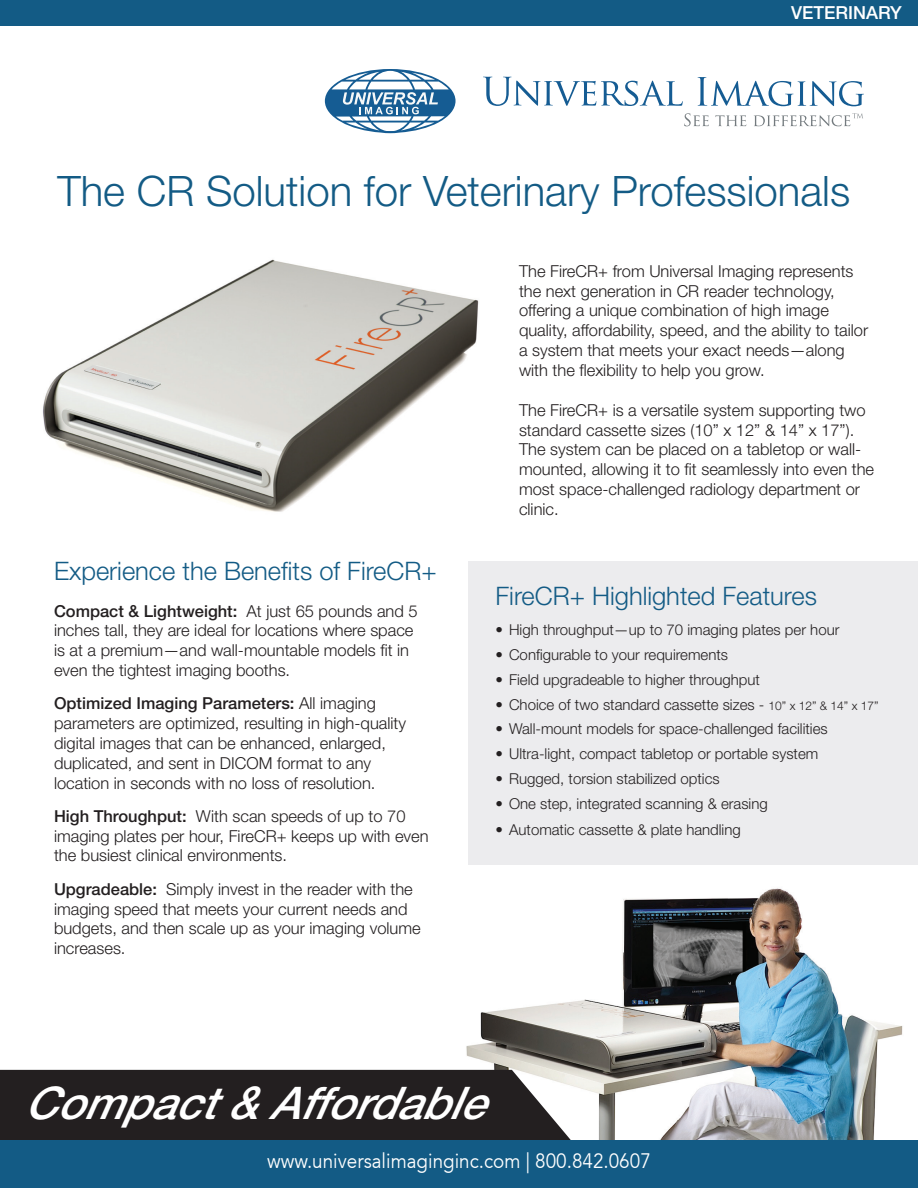
<style>
.page{position:relative;width:918px;height:1188px;background:#fff}
.page>*{position:absolute;margin:0;border:0;box-sizing:border-box;transform-origin:0 0}
.t1{font:italic 500 45px "Helvetica Neue LT Std";color:#fff}
.t2{font:300 42px "Helvetica Neue LT Std";color:#135b85}
.t3{font:300 25.5px "Helvetica Neue LT Std";color:#135b85}
.t4{font:21px "Avenir 45";color:#fff;scale:.9 1}
.t5{font:500 18px "Helvetica Neue LT Std";color:#fff}
.t6{font:300 16.5px/19.8px "Helvetica Neue LT Std";color:#231f20}
.t7{font:300 15px "Helvetica Neue LT Std";color:#231f20}
.s1{font-weight:500}
.s2{font-size:12px}
</style>
<div class="page">
<svg style="left:483px;top:77px;width:200px;height:29px"></svg>
<svg style="left:698px;top:77px;width:166px;height:29px"></svg>
<svg style="left:684px;top:113px;width:25px;height:13px"></svg>
<svg style="left:715px;top:115px;width:31px;height:11px"></svg>
<svg style="left:325px;top:69px;width:131px;height:64px"></svg>
<svg style="left:754px;top:113px;width:109px;height:13px"></svg>
<img style="left:457px;top:847px;width:461px;height:293px">
<svg style="left:0;top:1070px;width:611px;height:70px;background:#393536"></svg>
<div style="left:0;top:0;width:918px;height:26px;background:#135b85"></div>
<img style="left:43px;top:259px;width:436px;height:253px">
<div style="left:469px;top:561px;width:449px;height:303px;background:#ececee"></div>
<div style="left:0;top:1140px;width:918px;height:48px;background:#135b85"></div>
<p class="t5" style="left:791px;top:2px;width:112px">VETERINARY</p>
<h2 class="t2" style="left:57px;top:165px;width:794px">The CR Solution for Veterinary Professionals</h2>
<h3 class="t3" style="left:54px;top:555px;width:384px">Experience the Benefits of FireCR+</h3>
<p class="t6" style="left:54px;top:601px;width:365px"><span class="s1">Compact &amp; Lightweight:</span> At just 65 pounds and 5 inches tall, they are ideal for locations where space is at a premium—and wall-mountable models fit in even the tightest imaging booths.</p>
<p class="t6" style="left:54px;top:693px;width:354px"><span class="s1">Optimized Imaging Parameters:</span> All imaging parameters are optimized, resulting in high-quality digital images that can be enhanced, enlarged, duplicated, and sent in DICOM format to any location in seconds with no loss of resolution.</p>
<p class="t6" style="left:54px;top:806px;width:376px"><span class="s1">High Throughput:</span> With scan speeds of up to 70 imaging plates per hour, FireCR+ keeps up with even the busiest clinical environments.</p>
<p class="t6" style="left:54px;top:879px;width:368px"><span class="s1">Upgradeable:</span> Simply invest in the reader with the imaging speed that meets your current needs and budgets, and then scale up as your imaging volume increases.</p>
<p class="t6" style="left:519px;top:261px;width:351px">The FireCR+ from Universal Imaging represents the next generation in CR reader technology, offering a unique combination of high image quality, affordability, speed, and the ability to tailor a system that meets your exact needs—along with the flexibility to help you grow.</p>
<p class="t6" style="left:519px;top:400px;width:357px">The FireCR+ is a versatile system supporting two standard cassette sizes (10” x 12” &amp; 14” x 17”).<br>The system can be placed on a tabletop or wall&shy;mounted, allowing it to fit seamlessly into even the most space-challenged radiology department or clinic.</p>
<h3 class="t3" style="left:496px;top:580px;width:323px">FireCR+ Highlighted Features</h3>
<p class="t7" style="left:496px;top:621px;width:345px">• High throughput—up to 70 imaging plates per hour</p>
<p class="t7" style="left:496px;top:646px;width:234px">• Configurable to your requirements</p>
<p class="t7" style="left:496px;top:670px;width:266px">• Field upgradeable to higher throughput</p>
<p class="t7" style="left:496px;top:695px;width:385px">• Choice of two standard cassette sizes - <span class="s2">10” x 12” &amp; 14” x 17”</span></p>
<p class="t7" style="left:496px;top:720px;width:334px">• Wall-mount models for space-challenged facilities</p>
<p class="t7" style="left:496px;top:745px;width:324px">• Ultra-light, compact tabletop or portable system</p>
<p class="t7" style="left:496px;top:769px;width:226px">• Rugged, torsion stabilized optics</p>
<p class="t7" style="left:496px;top:794px;width:274px">• One step, integrated scanning &amp; erasing</p>
<p class="t7" style="left:496px;top:821px;width:247px">• Automatic cassette &amp; plate handling</p>
<h1 class="t1" style="left:24px;top:1077px;width:485px">Compact&amp;Affordable</h1>
<p class="t4" style="left:267px;top:1149px;width:428px">www.universalimaginginc.com | 800.842.0607</p>
</div>
